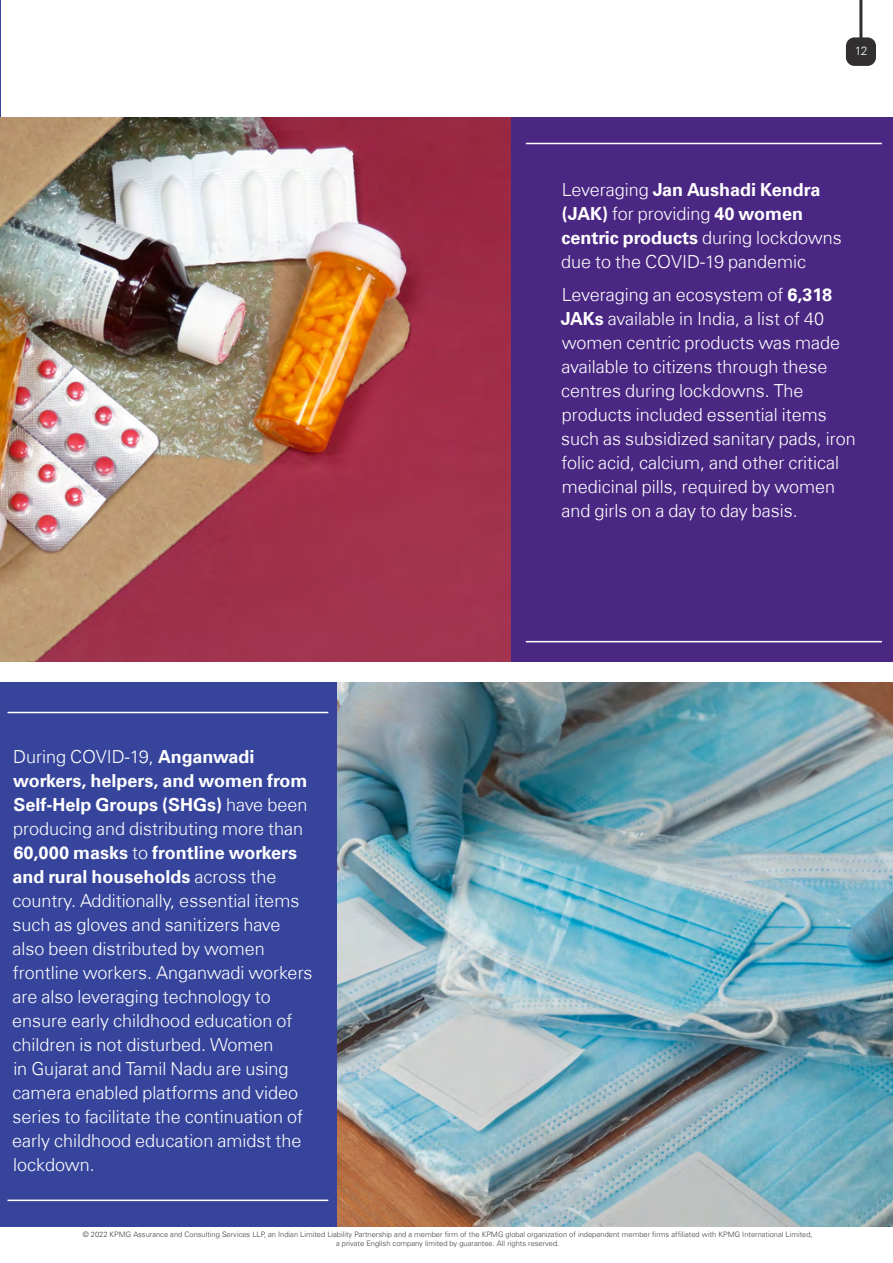
<style>
.page{position:relative;width:893px;height:1263px;background:#fff}
.page>*{position:absolute;margin:0;border:0;box-sizing:border-box;transform-origin:0 0}
.t1{font:300 18px/24px "Universfor KPMG";color:#fff}
.t2{font:300 12px "Universfor KPMG";color:#fff}
.t3{font:300 7.5px/9px "Universfor KPMG";color:#3e3e3f;text-align:center}
.s1{font-weight:700}
</style>
<div class="page">
<hr style="left:0;top:0;width:1px;height:540px;background:#36449c">
<img style="left:337px;top:682px;width:556px;height:544px">
<img style="left:0;top:118px;width:512px;height:544px">
<div style="left:0;top:682px;width:337px;height:544px;background:#36449c"></div>
<hr style="left:7px;top:712px;width:321px;height:1px;background:#fff">
<hr style="left:7px;top:1199px;width:321px;height:2px;background:#fff">
<div style="left:512px;top:118px;width:381px;height:544px;background:#4a2783"></div>
<hr style="left:526px;top:143px;width:356px;height:1px;background:#fff">
<hr style="left:526px;top:641px;width:356px;height:1px;background:#fff">
<hr style="left:859px;top:0;width:3px;height:46px;background:#312f30">
<div style="left:846px;top:37px;width:30px;height:29px;background:#312f30;border-radius:9px"></div>
<p class="t2" style="left:855px;top:44px;width:14px">12</p>
<p class="t1" style="left:12px;top:745px;width:302px">During COVID-19, <span class="s1">Anganwadi workers, helpers, and women from Self-Help Groups (SHGs)</span> have been producing and distributing more than <span class="s1">60,000 masks</span> to <span class="s1">frontline workers and rural households</span> across the country. Additionally, essential items such as gloves and sanitizers have also been distributed by women frontline workers. Anganwadi workers are also leveraging technology to ensure early childhood education of children is not disturbed. Women<br>in Gujarat and Tamil Nadu are using camera enabled platforms and video series to facilitate the continuation of early childhood education amidst the lockdown.</p>
<p class="t1" style="left:561px;top:178px;width:282px">Leveraging <span class="s1">Jan Aushadi Kendra (JAK)</span> for providing <span class="s1">40 women centric products</span> during lockdowns due to the COVID-19 pandemic</p>
<p class="t1" style="left:561px;top:283px;width:297px">Leveraging an ecosystem of <span class="s1">6,318<br>JAKs</span> available in India, a list of 40 women centric products was made available to citizens through these centres during lockdowns. The products included essential items such as subsidized sanitary pads, iron folic acid, calcium, and other critical medicinal pills, required by women and girls on a day to day basis.</p>
<p class="t3" style="left:83px;top:1230px;width:731px">© 2022 KPMG Assurance and Consulting Services LLP, an Indian Limited Liability Partnership and a member firm of the KPMG global organization of independent member firms affiliated with KPMG International Limited, a private English company limited by guarantee. All rights reserved.</p>
</div>
